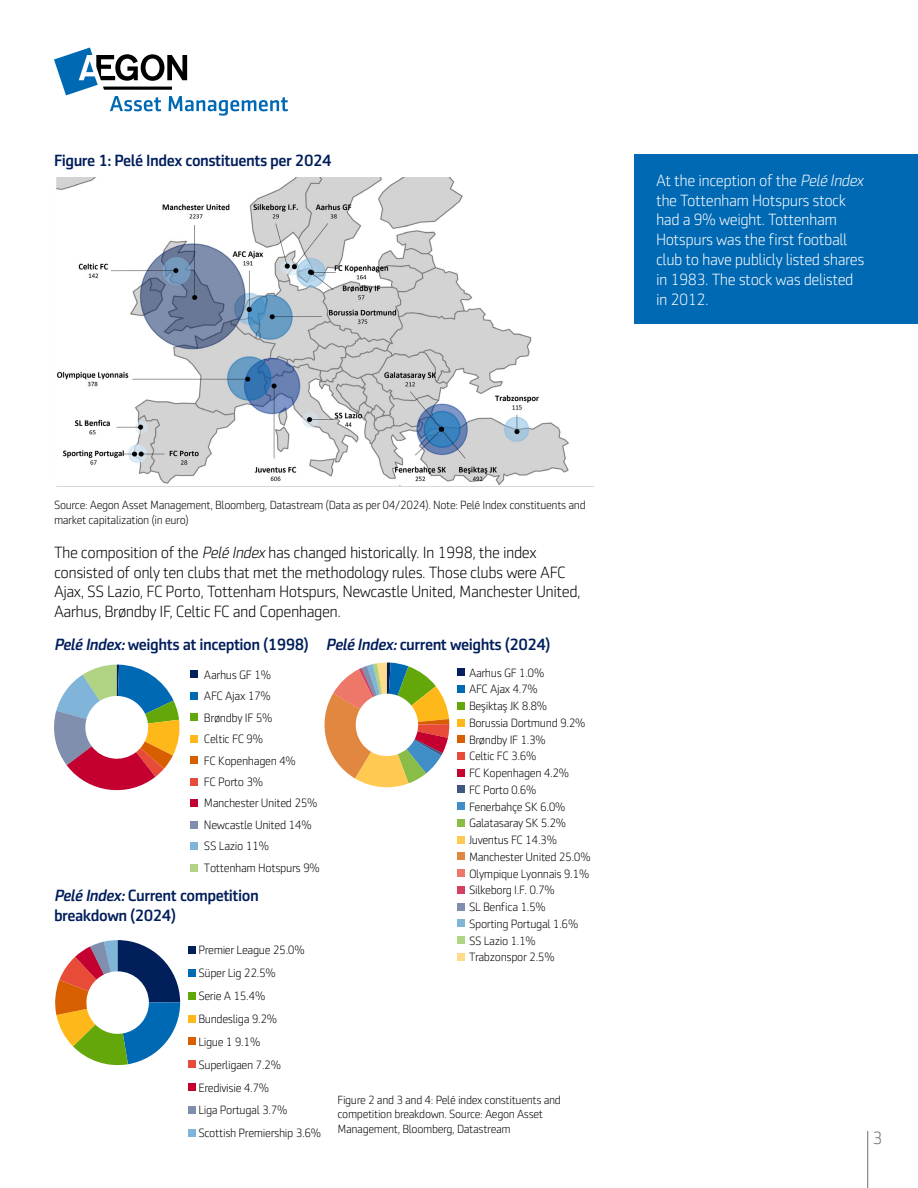
<style>
.page{position:relative;width:918px;height:1188px;background:#fff}
.page>*{position:absolute;margin:0;border:0;box-sizing:border-box;transform-origin:0 0}
.t1{font:300 18px "Sentico Sans DT";color:#6d6e71}
.t2{font:300 16.5px/19.8px "Sentico Sans DT";letter-spacing:-.03em;color:#000}
.t3{font:300 16.5px/19.8px "Sentico Sans DT";letter-spacing:-.03em;color:#fff}
.t4{font:500 16.5px/19.8px "Sentico Sans DT";letter-spacing:-.03em;color:#001e5b}
.t5{font:300 12.3px/21.5px "Sentico Sans DT";letter-spacing:-.03em;color:#000}
.t6{font:300 12.15px/16.8px "Sentico Sans DT";letter-spacing:-.03em;color:#000}
.t7{font:300 12px/14.4px "Sentico Sans DT";letter-spacing:-.03em;color:#000}
.s1{font-style:italic}
</style>
<div class="page">
<hr style="left:867px;top:1131px;width:1px;height:57px;background:#6d6e71">
<svg style="left:54px;top:47px;width:234px;height:69px"></svg>
<div style="left:635px;top:155px;width:283px;height:169px;background:#0069b4"></div>
<img style="left:56px;top:177px;width:538px;height:310px">
<svg style="left:54px;top:665px;width:126px;height:126px"></svg>
<div style="left:191px;top:671px;width:7px;height:7px;background:#001f5b"></div>
<div style="left:191px;top:692px;width:7px;height:8px;background:#0069b4"></div>
<div style="left:191px;top:714px;width:7px;height:7px;background:#63a70a"></div>
<div style="left:191px;top:735px;width:7px;height:7px;background:#ffb819"></div>
<div style="left:191px;top:757px;width:7px;height:7px;background:#d75f00"></div>
<div style="left:191px;top:778px;width:7px;height:7px;background:#e84b37"></div>
<div style="left:191px;top:800px;width:7px;height:7px;background:#c3002f"></div>
<div style="left:191px;top:821px;width:7px;height:7px;background:#808fad"></div>
<div style="left:191px;top:843px;width:7px;height:7px;background:#80b4d9"></div>
<div style="left:191px;top:864px;width:7px;height:7px;background:#b1d384"></div>
<div style="left:188px;top:946px;width:7px;height:8px;background:#001f5b"></div>
<div style="left:188px;top:969px;width:7px;height:7px;background:#0069b4"></div>
<div style="left:188px;top:992px;width:7px;height:7px;background:#63a70a"></div>
<div style="left:188px;top:1015px;width:7px;height:7px;background:#ffb819"></div>
<div style="left:188px;top:1038px;width:7px;height:7px;background:#d75f00"></div>
<div style="left:188px;top:1061px;width:7px;height:7px;background:#e84b37"></div>
<div style="left:188px;top:1084px;width:7px;height:7px;background:#c3002f"></div>
<div style="left:188px;top:1107px;width:7px;height:7px;background:#808fad"></div>
<div style="left:188px;top:1129px;width:7px;height:8px;background:#80b4d9"></div>
<svg style="left:55px;top:940px;width:125px;height:126px"></svg>
<div style="left:457px;top:669px;width:8px;height:7px;background:#001f5b"></div>
<div style="left:457px;top:685px;width:8px;height:8px;background:#0069b4"></div>
<div style="left:457px;top:702px;width:8px;height:7px;background:#63a70a"></div>
<div style="left:457px;top:719px;width:8px;height:7px;background:#ffb819"></div>
<div style="left:457px;top:736px;width:8px;height:7px;background:#d75f00"></div>
<div style="left:457px;top:752px;width:8px;height:8px;background:#e84b37"></div>
<div style="left:457px;top:769px;width:8px;height:7px;background:#c3002f"></div>
<div style="left:457px;top:786px;width:8px;height:7px;background:#405784"></div>
<div style="left:457px;top:803px;width:8px;height:7px;background:#408ec6"></div>
<div style="left:457px;top:819px;width:8px;height:7px;background:#8abd47"></div>
<div style="left:457px;top:836px;width:8px;height:7px;background:#ffc952"></div>
<div style="left:457px;top:853px;width:8px;height:7px;background:#e18740"></div>
<div style="left:457px;top:870px;width:8px;height:7px;background:#ed7869"></div>
<div style="left:457px;top:886px;width:8px;height:7px;background:#d24063"></div>
<div style="left:457px;top:903px;width:8px;height:7px;background:#808fad"></div>
<div style="left:457px;top:920px;width:8px;height:7px;background:#80b4d9"></div>
<div style="left:457px;top:936px;width:8px;height:8px;background:#b1d384"></div>
<div style="left:457px;top:953px;width:8px;height:7px;background:#ffdb8c"></div>
<svg style="left:325px;top:663px;width:124px;height:124px"></svg>
<h2 class="t4" style="left:54px;top:150px;width:279px">Figure 1: Pelé Index constituents per 2024</h2>
<h2 class="t3" style="left:656px;top:171px;width:210px">At the inception of the <span class="s1">Pelé Index </span>the Tottenham Hotspurs stock had a 9% weight. Tottenham<br>Hotspurs was the first football club to have publicly listed shares in 1983. The stock was delisted in 2012.</h2>
<p class="t7" style="left:54px;top:498px;width:533px;line-height:15px">Source: Aegon Asset Management, Bloomberg, Datastream (Data as per 04/2024). Note: Pelé Index constituents and market capitalization (in euro)</p>
<p class="t2" style="left:54px;top:542px;width:528px">The composition of the <span class="s1">Pelé Index</span> has changed historically. In 1998, the index consisted of only ten clubs that met the methodology rules. Those clubs were AFC Ajax, SS Lazio, FC Porto, Tottenham Hotspurs, Newcastle United, Manchester United, Aarhus, Brøndby IF, Celtic FC and Copenhagen.</p>
<h2 class="t4" style="left:54px;top:635px;width:498px"><span class="s1">Pelé Index:</span> weights at inception (1998) <span class="s1">Pelé Index:</span> current weights (2024)</h2>
<p class="t5" style="left:204px;top:664px;width:117px">Aarhus GF 1%<br>AFC Ajax 17%<br>Brøndby IF 5%<br>Celtic FC 9%<br>FC Kopenhagen 4%<br>FC Porto 3%<br>Manchester United 25%<br>Newcastle United 14%<br>SS Lazio 11%<br>Tottenham Hotspurs 9%</p>
<h2 class="t4" style="left:54px;top:886px;width:206px"><span class="s1">Pelé Index:</span> Current competition breakdown (2024)</h2>
<p class="t6" style="left:198px;top:939px;width:124px;line-height:23px">Premier League 25.0%<br>Süper Lig 22.5%<br>Serie A 15.4%<br>Bundesliga 9.2%<br>Ligue 1 9.1%<br>Superligaen 7.2%<br>Eredivisie 4.7%<br>Liga Portugal 3.7%<br>Scottish Premiership 3.6%</p>
<p class="t6" style="left:469px;top:664px;width:123px">Aarhus GF 1.0%<br>AFC Ajax 4.7%<br>Beşiktaş JK 8.8%<br>Borussia Dortmund 9.2%<br>Brøndby IF 1.3%<br>Celtic FC 3.6%<br>FC Kopenhagen 4.2%<br>FC Porto 0.6%<br>Fenerbahçe SK 6.0%<br>Galatasaray SK 5.2%<br>Juventus FC 14.3%<br>Manchester United 25.0%<br>Olympique Lyonnais 9.1%<br>Silkeborg I.F. 0.7%<br>SL Benfica 1.5%<br>Sporting Portugal 1.6%<br>SS Lazio 1.1%<br>Trabzonspor 2.5%</p>
<p class="t7" style="left:338px;top:1093px;width:225px">Figure 2 and 3 and 4: Pelé index constituents and competition breakdown. Source: Aegon Asset<br>Management, Bloomberg, Datastream</p>
<h1 class="t1" style="left:873px;top:1128px;width:12px">3</h1>
</div>
